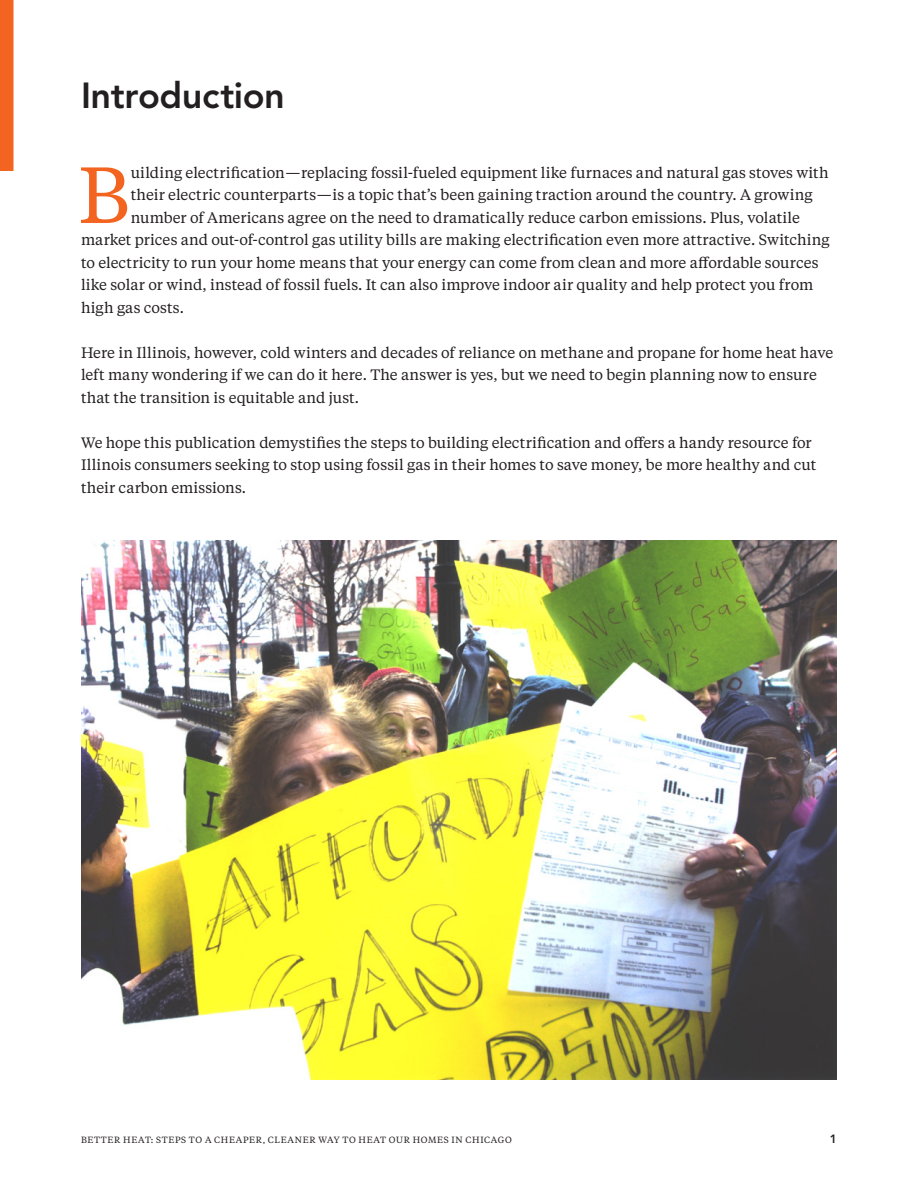
<style>
.page{position:relative;width:918px;height:1188px;background:#fff}
.page>*{position:absolute;margin:0;border:0;box-sizing:border-box;transform-origin:0 0}
.Body_1{font:79.05px "Tiempos Text";color:#f36421}
.Header_1{font:800 36px "Avenir LT Std";letter-spacing:-.01em;color:#231f20}
.Body_1-2{font:15px/22.5px "Tiempos Text";letter-spacing:.005em;color:#231f20}
.t1{font:800 12px "Avenir LT Std";color:#231f20}
.t2{font:9px "Tiempos Text";letter-spacing:.075em;color:#231f20}
</style>
<div class="page">
<div style="left:0;top:0;width:14px;height:171px;background:#f36421"></div>
<img style="left:81px;top:540px;width:756px;height:540px">
<p class="Header_1" style="left:81px;top:74px;width:205px">Introduction</p>
<p class="Body_1" style="left:78px;top:142px;width:54px">B</p>
<p class="Body_1-2" style="left:131px;top:161px;width:700px">uilding electrification—replacing fossil-fueled equipment like furnaces and natural gas stoves with</p>
<p class="Body_1-2" style="left:131px;top:183px;width:683px">their electric counterparts—is a topic that’s been gaining traction around the country. A growing</p>
<p class="Body_1-2" style="left:131px;top:206px;width:671px">number of Americans agree on the need to dramatically reduce carbon emissions. Plus, volatile</p>
<p class="Body_1-2" style="left:81px;top:228px;width:750px">market prices and out-of-control gas utility bills are making electrification even more attractive. Switching</p>
<p class="Body_1-2" style="left:81px;top:251px;width:739px">to electricity to run your home means that your energy can come from clean and more affordable sources</p>
<p class="Body_1-2" style="left:81px;top:273px;width:734px">like solar or wind, instead of fossil fuels. It can also improve indoor air quality and help protect you from</p>
<p class="Body_1-2" style="left:81px;top:296px;width:105px">high gas costs.</p>
<p class="Body_1-2" style="left:81px;top:341px;width:754px">Here in Illinois, however, cold winters and decades of reliance on methane and propane for home heat have left many wondering if we can do it here. The answer is yes, but we need to begin planning now to ensure that the transition is equitable and just.</p>
<p class="Body_1-2" style="left:81px;top:431px;width:737px">We hope this publication demystifies the steps to building electrification and offers a handy resource for<br>Illinois consumers seeking to stop using fossil gas in their homes to save money, be more healthy and cut their carbon emissions.</p>
<p class="t2" style="left:81px;top:1134px;width:432px">BETTER HEAT: STEPS TO A CHEAPER, CLEANER WAY TO HEAT OUR HOMES IN CHICAGO</p>
<p class="t1" style="left:830px;top:1132px;width:9px">1</p>
</div>
